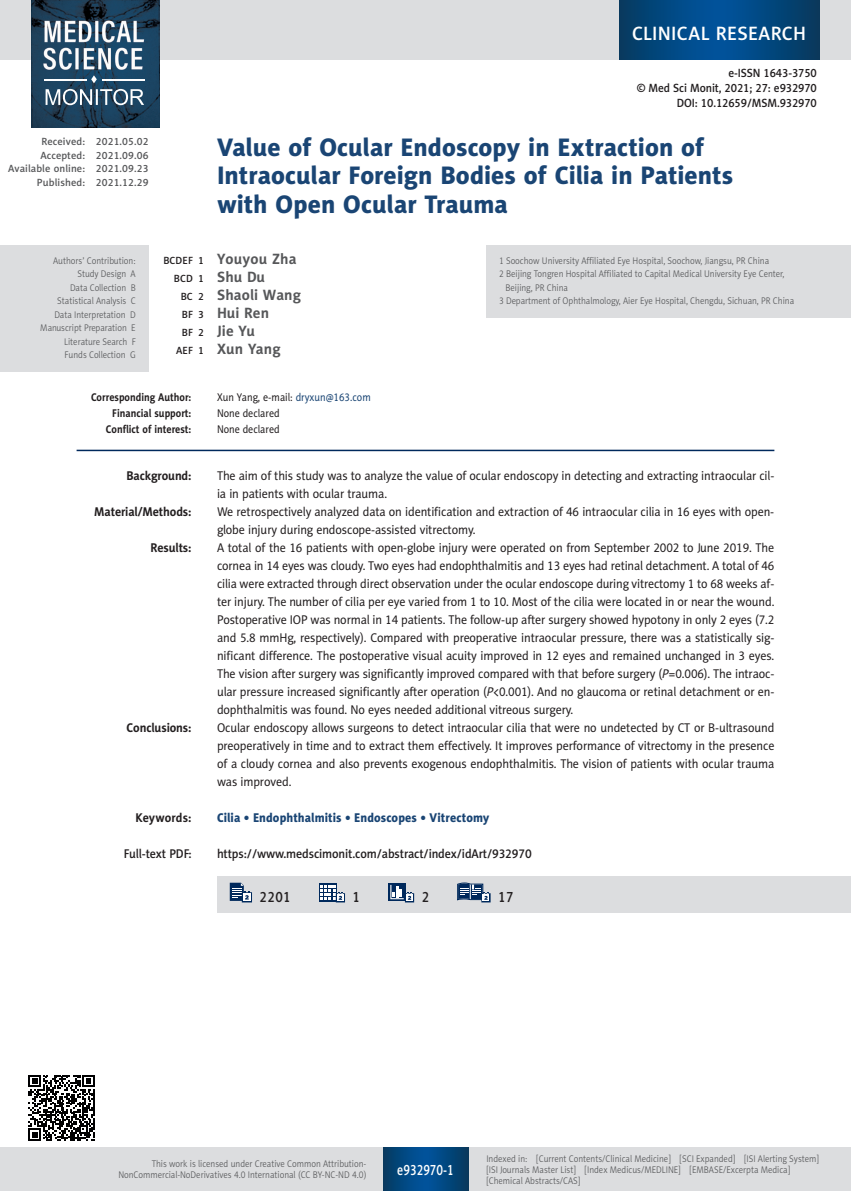
<style>
.page{position:relative;width:851px;height:1191px;background:#fff}
.page>*{position:absolute;margin:0;border:0;box-sizing:border-box;transform-origin:0 0}
.MSM_Tytul{font:25.5px/28.5px "Naomi Sans EFN Heavy";color:#1a4574}
.t1{font:19.5px "Naomi Sans EFN Medium";letter-spacing:.015em;color:#fff}
.MSM_Autorzy{font:700 15px "Naomi Sans EFN";letter-spacing:.01em;color:#57585a}
.MSM_e-PAGINA{font:15px "Naomi Sans EFN Medium";color:#fff;scale:.8 1}
.MSM_dane{font:15px "Naomi Sans EFN Medium";letter-spacing:.03em;color:#231f20;scale:.9 1}
.MSM_Summary_body{font:12.75px/18px "Naomi Sans EFN";letter-spacing:-.01em;color:#231f20;scale:.95 1}
.MSM_full_text_pdf{font:12.75px "Naomi Sans EFN Medium";letter-spacing:-.01em;color:#231f20;scale:.95 1}
.MSM_Summary_body-2{font:700 12.75px "Naomi Sans EFN";letter-spacing:-.01em;color:#231f20;scale:.95 1}
.MSM_keywords{font:12.75px "Naomi Sans EFN Heavy";letter-spacing:.005em;color:#1a4574;scale:.95 1}
.MSM_keywords-2{font:700 12.75px "Naomi Sans EFN";letter-spacing:.005em;color:#231f20;scale:.95 1}
.MSM_full_text_pdf-2{font:12px "Naomi Sans EFN Medium";letter-spacing:-.01em;color:#231f20;scale:.95 1}
.MSM_Adres{font:11.25px "Naomi Sans EFN";color:#231f20;scale:.9 1}
.MSM_Adres-2{font:700 11.25px "Naomi Sans EFN";color:#231f20;scale:.9 1}
.MSM_Confilicts{font:700 11.25px "Naomi Sans EFN";color:#231f20;scale:.9 1}
.MSM_Confilicts-2{font:11.25px "Naomi Sans EFN";color:#231f20;scale:.9 1}
.t2{font:10.5px "Naomi Sans EFN Medium";letter-spacing:.01em;color:#57585a}
.MSM_Afiliacja{font:9.75px/11.2px "Naomi Sans EFN Light";color:#57585a;scale:.9 1}
.s1{font-family:"Naomi Sans EFN Medium";font-weight:400;font-size:10.5px;color:#231f20}
.s2{color:#1a4574}
.s3{font-style:italic}
</style>
<div class="page">
<div style="left:217px;top:876px;width:633px;height:36px;background:#dcdddf"></div>
<svg style="left:230px;top:882px;width:22px;height:20px"></svg>
<div style="left:319px;top:883px;width:17px;height:18px;background:#00295c"></div>
<svg style="left:320px;top:884px;width:25px;height:18px"></svg>
<div style="left:388px;top:883px;width:18px;height:18px;background:#00295c"></div>
<svg style="left:390px;top:885px;width:24px;height:17px"></svg>
<svg style="left:457px;top:882px;width:33px;height:20px"></svg>
<hr style="left:77px;top:450px;width:697px;height:1px;background:#00295c">
<div style="left:0;top:246px;width:148px;height:126px;background:#dcdddf"></div>
<div style="left:486px;top:246px;width:364px;height:72px;background:#dcdddf"></div>
<svg style="left:28px;top:1075px;width:67px;height:66px"></svg>
<div style="left:0;top:1148px;width:850px;height:43px;background:#dcdddf"></div>
<svg style="left:383px;top:1147px;width:85px;height:43px;background:#02477e"></svg>
<div style="left:0;top:0;width:850px;height:60px;background:#dcdddf"></div>
<svg style="left:619px;top:0;width:200px;height:60px;background:#02477e"></svg>
<img style="left:32px;top:0;width:127px;height:128px">
<img style="left:45px;top:79px;width:41px;height:1px">
<img style="left:103px;top:79px;width:41px;height:1px">
<svg style="left:91px;top:75px;width:6px;height:8px"></svg>
<img style="left:46px;top:89px;width:98px;height:16px">
<h2 class="t1" style="left:632px;top:22px;width:175px">CLINICAL RESEARCH</h2>
<p class="MSM_full_text_pdf-2" style="left:728px;top:66px;width:95px">e-ISSN 1643-3750</p>
<p class="MSM_full_text_pdf-2" style="left:636px;top:81px;width:191px">© Med Sci Monit, 2021; 27: e932970</p>
<p class="MSM_full_text_pdf-2" style="left:676px;top:96px;width:149px">DOI: 10.12659/MSM.932970</p>
<p class="MSM_Tytul" style="left:217px;top:132px;width:517px">Value of Ocular Endoscopy in Extraction of<br>Intraocular Foreign Bodies of Cilia in Patients with Open Ocular Trauma</p>
<p class="MSM_Autorzy" style="left:163px;top:250px;width:135px"><span class="s1">BCDEF 1</span> Youyou Zha</p>
<p class="MSM_Autorzy" style="left:174px;top:268px;width:93px"><span class="s1">BCD 1</span> Shu Du</p>
<p class="MSM_Autorzy" style="left:181px;top:286px;width:122px"><span class="s1">BC 2</span> Shaoli Wang</p>
<p class="MSM_Autorzy" style="left:182px;top:304px;width:89px"><span class="s1">BF 3</span> Hui Ren</p>
<p class="MSM_Autorzy" style="left:182px;top:322px;width:75px"><span class="s1">BF 2</span> Jie Yu</p>
<p class="MSM_Autorzy" style="left:176px;top:340px;width:106px"><span class="s1">AEF 1</span> Xun Yang</p>
<p class="MSM_Adres-2" style="left:91px;top:391px;width:113px">Corresponding Author:</p>
<p class="MSM_Adres" style="left:217px;top:391px;width:172px">Xun Yang, e-mail: <span class="s2">dryxun@163.com</span></p>
<p class="MSM_Adres-2" style="left:112px;top:406px;width:89px">Financial support:</p>
<p class="MSM_Adres" style="left:217px;top:406px;width:71px">None declared</p>
<p class="MSM_Confilicts" style="left:106px;top:422px;width:97px">Conflict of interest:</p>
<p class="MSM_Confilicts-2" style="left:217px;top:422px;width:71px">None declared</p>
<p class="MSM_Summary_body-2" style="left:126px;top:468px;width:70px">Background:</p>
<p class="MSM_Summary_body" style="left:217px;top:467px;width:588px">The aim of this study was to analyze the value of ocular endoscopy in detecting and extracting intraocular cil&shy;ia in patients with ocular trauma.</p>
<p class="MSM_Summary_body-2" style="left:94px;top:504px;width:104px">Material/Methods:</p>
<p class="MSM_Summary_body" style="left:217px;top:503px;width:588px">We retrospectively analyzed data on identification and extraction of 46 intraocular cilia in 16 eyes with open&shy;globe injury during endoscope-assisted vitrectomy.</p>
<p class="MSM_Summary_body-2" style="left:150px;top:540px;width:45px">Results:</p>
<p class="MSM_Summary_body" style="left:217px;top:539px;width:588px;text-align:justify">A total of the 16 patients with open-globe injury were operated on from September 2002 to June 2019. The cornea in 14 eyes was cloudy. Two eyes had endophthalmitis and 13 eyes had retinal detachment. A total of 46 cilia were extracted through direct observation under the ocular endoscope during vitrectomy 1 to 68 weeks af&shy;ter injury. The number of cilia per eye varied from 1 to 10. Most of the cilia were located in or near the wound.<br>Postoperative IOP was normal in 14 patients. The follow-up after surgery showed hypotony in only 2 eyes (7.2 and 5.8 mmHg, respectively). Compared with preoperative intraocular pressure, there was a statistically sig&shy;nificant difference. The postoperative visual acuity improved in 12 eyes and remained unchanged in 3 eyes.<br>The vision after surgery was significantly improved compared with that before surgery (<span class="s3">P</span>=0.006). The intraoc&shy;ular pressure increased significantly after operation (<span class="s3">P</span>&lt;0.001). And no glaucoma or retinal detachment or en&shy;dophthalmitis was found. No eyes needed additional vitreous surgery.</p>
<p class="MSM_Summary_body-2" style="left:127px;top:720px;width:70px">Conclusions:</p>
<p class="MSM_Summary_body" style="left:217px;top:719px;width:588px;text-align:justify">Ocular endoscopy allows surgeons to detect intraocular cilia that were no undetected by CT or B-ultrasound preoperatively in time and to extract them effectively. It improves performance of vitrectomy in the presence of a cloudy cornea and also prevents exogenous endophthalmitis. The vision of patients with ocular trauma was improved.</p>
<p class="MSM_keywords-2" style="left:135px;top:810px;width:60px">Keywords:</p>
<p class="MSM_keywords" style="left:217px;top:810px;width:288px">Cilia • Endophthalmitis • Endoscopes • Vitrectomy</p>
<p class="MSM_full_text_pdf" style="left:124px;top:846px;width:73px">Full-text PDF:</p>
<p class="MSM_full_text_pdf" style="left:217px;top:846px;width:333px">https://www.medscimonit.com/abstract/index/idArt/932970</p>
<p class="t2" style="left:41px;top:136px;width:109px">Received: 2021.05.02</p>
<p class="t2" style="left:40px;top:149px;width:110px">Accepted: 2021.09.06</p>
<p class="t2" style="left:8px;top:163px;width:142px">Available online: 2021.09.23</p>
<p class="t2" style="left:37px;top:176px;width:113px">Published: 2021.12.29</p>
<p class="MSM_Afiliacja" style="left:53px;top:255px;width:93px">Authors’ Contribution:</p>
<p class="MSM_Afiliacja" style="left:77px;top:268px;width:66px">Study Design A</p>
<p class="MSM_Afiliacja" style="left:70px;top:282px;width:74px">Data Collection B</p>
<p class="MSM_Afiliacja" style="left:57px;top:295px;width:89px">Statistical Analysis C</p>
<p class="MSM_Afiliacja" style="left:54px;top:309px;width:92px">Data Interpretation D</p>
<p class="MSM_Afiliacja" style="left:40px;top:322px;width:107px">Manuscript Preparation E</p>
<p class="MSM_Afiliacja" style="left:64px;top:336px;width:81px">Literature Search F</p>
<p class="MSM_Afiliacja" style="left:65px;top:349px;width:80px">Funds Collection G</p>
<p class="MSM_Afiliacja" style="left:499px;top:255px;width:301px">1 Soochow University Affiliated Eye Hospital, Soochow, Jiangsu, PR China</p>
<p class="MSM_Afiliacja" style="left:505px;top:267px;width:311px;line-height:13.5px;text-indent:-6px">2 Beijing Tongren Hospital Affiliated to Capital Medical University Eye Center,<br>Beijing, PR China</p>
<p class="MSM_Afiliacja" style="left:499px;top:295px;width:329px">3 Department of Ophthalmology, Aier Eye Hospital, Chengdu, Sichuan, PR China</p>
<p class="MSM_dane" style="left:259px;top:888px;width:36px">2201</p>
<p class="MSM_dane" style="left:352px;top:888px;width:10px">1</p>
<p class="MSM_dane" style="left:421px;top:888px;width:10px">2</p>
<p class="MSM_dane" style="left:498px;top:888px;width:19px">17</p>
<p class="MSM_Afiliacja" style="left:118px;top:1158px;width:277px;text-align:right">This work is licensed under Creative Common Attribution-<br>NonCommercial-NoDerivatives 4.0 International (CC BY-NC-ND 4.0)</p>
<p class="MSM_e-PAGINA" style="left:397px;top:1160px;width:72px">e932970-1</p>
<p class="MSM_Afiliacja" style="left:486px;top:1152px;width:371px">Indexed in: [Current Contents/Clinical Medicine] [SCI Expanded] [ISI Alerting System] [ISI Journals Master List] [Index Medicus/MEDLINE] [EMBASE/Excerpta Medica] [Chemical Abstracts/CAS]</p>
</div>
